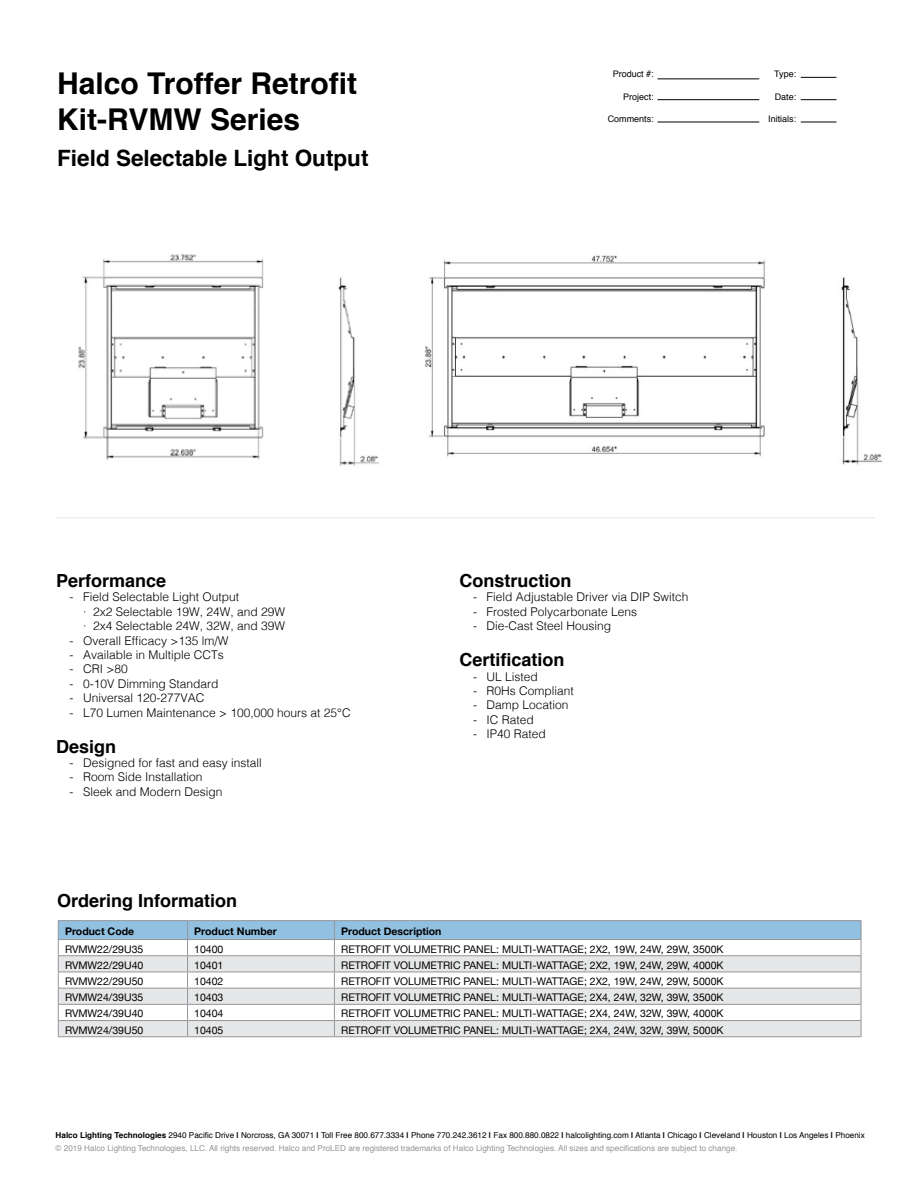
<style>
.page{position:relative;width:918px;height:1188px;background:#fff}
.page>*{position:absolute;margin:0;border:0;box-sizing:border-box;transform-origin:0 0}
.t1{font:700 30px/36px "Helvetica";color:#000}
.t2{font:700 22.5px "Helvetica";color:#000}
.t3{font:700 18px "Helvetica";color:#000}
.t4{font:300 12px/14.4px "Helvetica";color:#000}
.t5{font:10.5px "Helvetica Neue";color:#000}
.t6{font:700 10.5px "Helvetica Neue";color:#000}
.t7{font:9px "Helvetica";color:#000}
.t8{font:8.1px/12.3px "Helvetica";color:#939598}
.s1{font-weight:700;color:#000}
.s2{color:#000}
</style>
<div class="page">
<hr style="left:58px;top:920px;width:130px;height:1px;background:#939598">
<hr style="left:188px;top:920px;width:146px;height:1px;background:#939598">
<hr style="left:334px;top:920px;width:527px;height:1px;background:#939598">
<svg style="left:58px;top:921px;width:804px;height:115px"></svg>
<hr style="left:58px;top:1036px;width:130px;height:1px;background:#939598">
<hr style="left:188px;top:1036px;width:146px;height:1px;background:#939598">
<hr style="left:334px;top:1036px;width:527px;height:1px;background:#939598">
<hr style="left:658px;top:79px;width:101px;height:1px;background:#000">
<hr style="left:801px;top:77px;width:35px;height:1px;background:#000">
<hr style="left:658px;top:99px;width:101px;height:1px;background:#000">
<hr style="left:801px;top:99px;width:35px;height:1px;background:#000">
<hr style="left:658px;top:122px;width:101px;height:1px;background:#000">
<hr style="left:801px;top:122px;width:35px;height:1px;background:#000">
<hr style="left:55px;top:517px;width:820px;height:1px;background:#939598">
<img style="left:78px;top:254px;width:301px;height:213px">
<img style="left:425px;top:255px;width:458px;height:210px">
<h1 class="t1" style="left:57px;top:66px;width:302px">Halco Troffer Retrofit<br>Kit-RVMW Series</h1>
<h2 class="t2" style="left:57px;top:140px;width:313px">Field Selectable Light Output</h2>
<p class="t7" style="left:613px;top:67px;width:43px">Product #:</p>
<p class="t7" style="left:774px;top:67px;width:24px">Type:</p>
<p class="t7" style="left:623px;top:89px;width:32px">Project:</p>
<p class="t7" style="left:608px;top:112px;width:48px">Comments:</p>
<p class="t7" style="left:775px;top:89px;width:23px">Date:</p>
<p class="t7" style="left:768px;top:112px;width:30px">Initials:</p>
<h3 class="t3" style="left:56px;top:566px;width:112px">Performance</h3>
<p class="t4" style="left:83px;top:589px;width:204px;text-indent:-14px">- Field Selectable Light Output<br>· 2x2 Selectable 19W, 24W, and 29W · 2x4 Selectable 24W, 32W, and 39W</p>
<p class="t4" style="left:70px;top:632px;width:160px">- Overall Efficacy &gt;135 lm/W</p>
<p class="t4" style="left:70px;top:647px;width:156px">- Available in Multiple CCTs</p>
<p class="t4" style="left:70px;top:661px;width:60px">- CRI &gt;80</p>
<p class="t4" style="left:70px;top:676px;width:150px">- 0-10V Dimming Standard</p>
<p class="t4" style="left:70px;top:690px;width:136px">- Universal 120-277VAC</p>
<p class="t4" style="left:70px;top:704px;width:283px">- L70 Lumen Maintenance &gt; 100,000 hours at 25°C</p>
<h3 class="t3" style="left:56px;top:732px;width:62px">Design</h3>
<p class="t4" style="left:70px;top:755px;width:194px">- Designed for fast and easy install</p>
<p class="t4" style="left:70px;top:769px;width:134px">- Room Side Installation</p>
<p class="t4" style="left:70px;top:784px;width:154px">- Sleek and Modern Design</p>
<h3 class="t3" style="left:57px;top:886px;width:182px">Ordering Information</h3>
<h3 class="t3" style="left:460px;top:566px;width:113px">Construction</h3>
<p class="t4" style="left:473px;top:589px;width:217px">- Field Adjustable Driver via DIP Switch</p>
<p class="t4" style="left:473px;top:604px;width:166px">- Frosted Polycarbonate Lens</p>
<p class="t4" style="left:473px;top:618px;width:140px">- Die-Cast Steel Housing</p>
<h3 class="t3" style="left:460px;top:645px;width:107px">Certification</h3>
<p class="t4" style="left:473px;top:668px;width:66px">- UL Listed</p>
<p class="t4" style="left:473px;top:683px;width:102px">- R0Hs Compliant</p>
<p class="t4" style="left:473px;top:697px;width:97px">- Damp Location</p>
<p class="t4" style="left:473px;top:712px;width:62px">- IC Rated</p>
<p class="t4" style="left:473px;top:726px;width:74px">- IP40 Rated</p>
<p class="t6" style="left:65px;top:923px;width:71px">Product Code</p>
<p class="t6" style="left:194px;top:923px;width:84px">Product Number</p>
<p class="t6" style="left:341px;top:923px;width:102px">Product Description</p>
<p class="t5" style="left:65px;top:941px;width:80px">RVMW22/29U35</p>
<p class="t5" style="left:194px;top:941px;width:31px">10400</p>
<p class="t5" style="left:341px;top:941px;width:384px">RETROFIT VOLUMETRIC PANEL: MULTI-WATTAGE; 2X2, 19W, 24W, 29W, 3500K</p>
<p class="t5" style="left:65px;top:958px;width:80px">RVMW22/29U40</p>
<p class="t5" style="left:194px;top:958px;width:31px">10401</p>
<p class="t5" style="left:341px;top:958px;width:384px">RETROFIT VOLUMETRIC PANEL: MULTI-WATTAGE; 2X2, 19W, 24W, 29W, 4000K</p>
<p class="t5" style="left:65px;top:974px;width:80px">RVMW22/29U50</p>
<p class="t5" style="left:194px;top:974px;width:31px">10402</p>
<p class="t5" style="left:341px;top:974px;width:384px">RETROFIT VOLUMETRIC PANEL: MULTI-WATTAGE; 2X2, 19W, 24W, 29W, 5000K</p>
<p class="t5" style="left:65px;top:990px;width:80px">RVMW24/39U35</p>
<p class="t5" style="left:194px;top:990px;width:31px">10403</p>
<p class="t5" style="left:341px;top:990px;width:384px">RETROFIT VOLUMETRIC PANEL: MULTI-WATTAGE; 2X4, 24W, 32W, 39W, 3500K</p>
<p class="t5" style="left:65px;top:1006px;width:80px">RVMW24/39U40</p>
<p class="t5" style="left:194px;top:1006px;width:31px">10404</p>
<p class="t5" style="left:341px;top:1006px;width:384px">RETROFIT VOLUMETRIC PANEL: MULTI-WATTAGE; 2X4, 24W, 32W, 39W, 4000K</p>
<p class="t5" style="left:65px;top:1022px;width:80px">RVMW24/39U50</p>
<p class="t5" style="left:194px;top:1022px;width:31px">10405</p>
<p class="t5" style="left:341px;top:1022px;width:384px">RETROFIT VOLUMETRIC PANEL: MULTI-WATTAGE; 2X4, 24W, 32W, 39W, 5000K</p>
<p class="t8" style="left:56px;top:1129px;width:811px"><span class="s1">Halco Lighting Technologies</span> <span class="s2">2940 Pacific Drive</span> <span class="s1">|</span> <span class="s2">Norcross, GA 30071</span> <span class="s1">|</span> <span class="s2">Toll Free 800.677.3334</span> <span class="s1">|</span> <span class="s2">Phone 770.242.3612</span> <span class="s1">|</span> <span class="s2">Fax 800.880.0822</span> <span class="s1">|</span> <span class="s2">halcolighting.com</span> <span class="s1">|</span> <span class="s2">Atlanta</span> <span class="s1">|</span> <span class="s2">Chicago</span> <span class="s1">|</span> <span class="s2">Cleveland</span> <span class="s1">|</span> <span class="s2">Houston</span> <span class="s1">|</span> <span class="s2">Los Angeles</span> <span class="s1">|</span> <span class="s2">Phoenix </span>© 2019 Halco Lighting Technologies, LLC. All rights reserved. Halco and ProLED are registered trademarks of Halco Lighting Technologies. All sizes and specifications are subject to change.</p>
</div>
